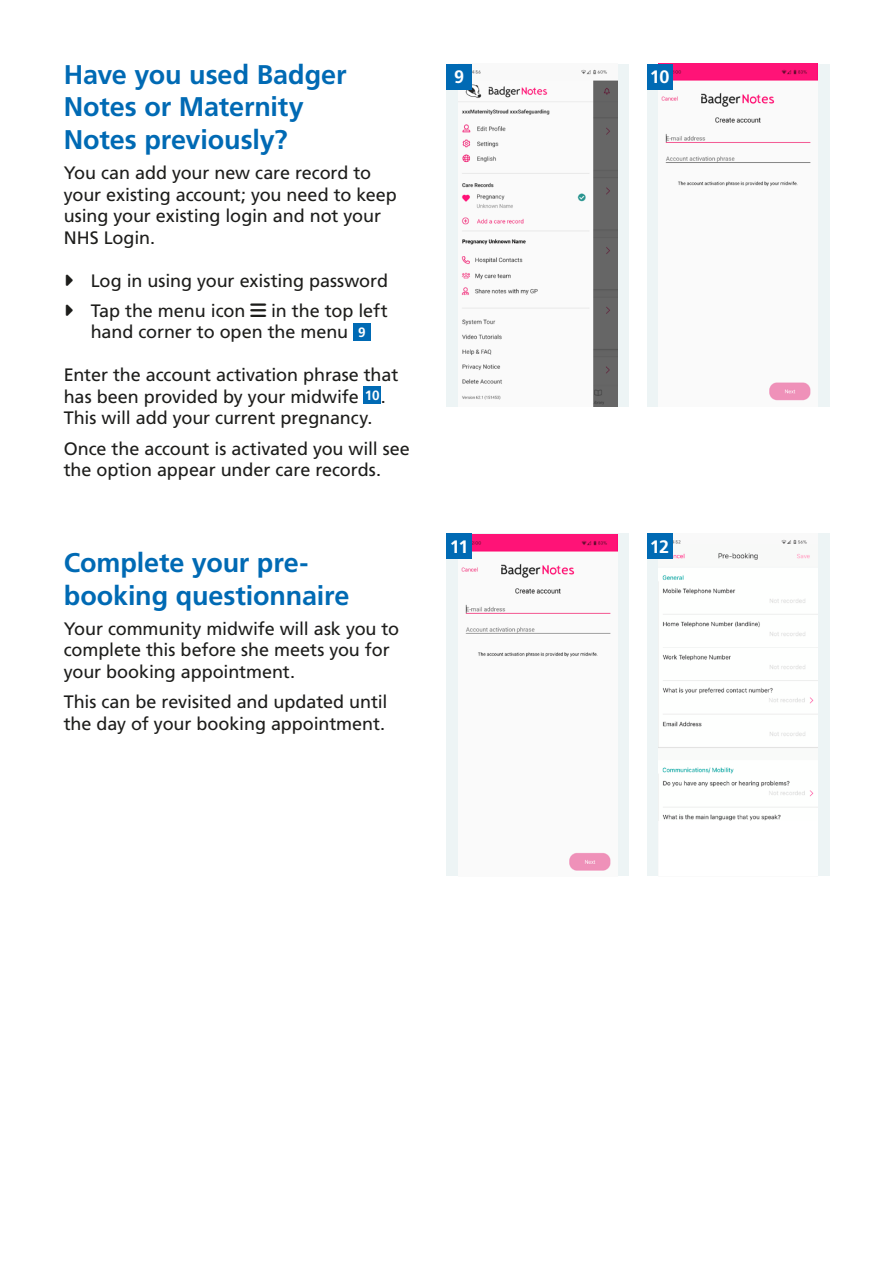
<style>
.page{position:relative;width:893px;height:1263px;background:#fff}
.page>*{position:absolute;margin:0;border:0;box-sizing:border-box;transform-origin:0 0}
.t1{font:700 27px/32.4px "Frutiger LT Std";letter-spacing:-.005em;color:#006ab4}
.Body{font:18px/21.6px "Frutiger LT Std";letter-spacing:-.005em;color:#1d1d1b}
.t2{font:700 18px "Frutiger LT Std";color:#fff}
.t3{font:700 13.5px "Frutiger LT Std";color:#fff}
</style>
<div class="page">
<div style="left:647px;top:534px;width:182px;height:342px;background:#edf4f5"></div>
<div style="left:446px;top:534px;width:183px;height:342px;background:#edf4f5"></div>
<img style="left:458px;top:534px;width:159px;height:342px">
<div style="left:446px;top:534px;width:26px;height:25px;background:#006ab4"></div>
<div style="left:353px;top:323px;width:17px;height:17px;background:#006ab4"></div>
<div style="left:364px;top:387px;width:17px;height:17px;background:#006ab4"></div>
<div style="left:647px;top:64px;width:182px;height:342px;background:#edf4f5"></div>
<img style="left:659px;top:64px;width:158px;height:342px">
<div style="left:446px;top:64px;width:183px;height:342px;background:#edf4f5"></div>
<img style="left:458px;top:64px;width:159px;height:342px">
<div style="left:446px;top:64px;width:26px;height:25px;background:#006ab4"></div>
<div style="left:647px;top:64px;width:25px;height:25px;background:#006ab4"></div>
<img style="left:672px;top:534px;width:145px;height:11px">
<div style="left:659px;top:545px;width:158px;height:331px;background:#fff"></div>
<img style="left:659px;top:545px;width:158px;height:275px">
<div style="left:647px;top:534px;width:25px;height:25px;background:#006ab4"></div>
<h2 class="t1" style="left:64px;top:59px;width:284px">Have you used Badger<br>Notes or Maternity<br>Notes previously?</h2>
<p class="Body" style="left:64px;top:162px;width:334px">You can add your new care record to your existing account; you need to keep using your existing login and not your<br>NHS Login.</p>
<p class="Body" style="left:91px;top:270px;width:299px">Log in using your existing password</p>
<p class="Body" style="left:91px;top:300px;width:298px">Tap the menu icon ▲ in the top left hand corner to open the menu</p>
<p class="t3" style="left:358px;top:324px;width:9px">9</p>
<p class="Body" style="left:64px;top:364px;width:336px">Enter the account activation phrase that has been provided by your midwife</p>
<p class="t3" style="left:365px;top:388px;width:16px">10</p>
<p class="Body" style="left:381px;top:386px;width:7px">.</p>
<p class="Body" style="left:64px;top:407px;width:310px">This will add your current pregnancy.</p>
<p class="Body" style="left:64px;top:437px;width:348px">Once the account is activated you will see the option appear under care records.</p>
<h2 class="t1" style="left:64px;top:547px;width:287px">Complete your pre&shy;booking questionnaire</h2>
<p class="Body" style="left:64px;top:618px;width:337px">Your community midwife will ask you to complete this before she meets you for your booking appointment.</p>
<p class="Body" style="left:64px;top:691px;width:325px">This can be revisited and updated until the day of your booking appointment.</p>
<p class="t2" style="left:454px;top:66px;width:12px">9</p>
<p class="t2" style="left:650px;top:66px;width:21px">10</p>
<p class="t2" style="left:450px;top:536px;width:20px">11</p>
<p class="t2" style="left:650px;top:536px;width:21px">12</p>
</div>
